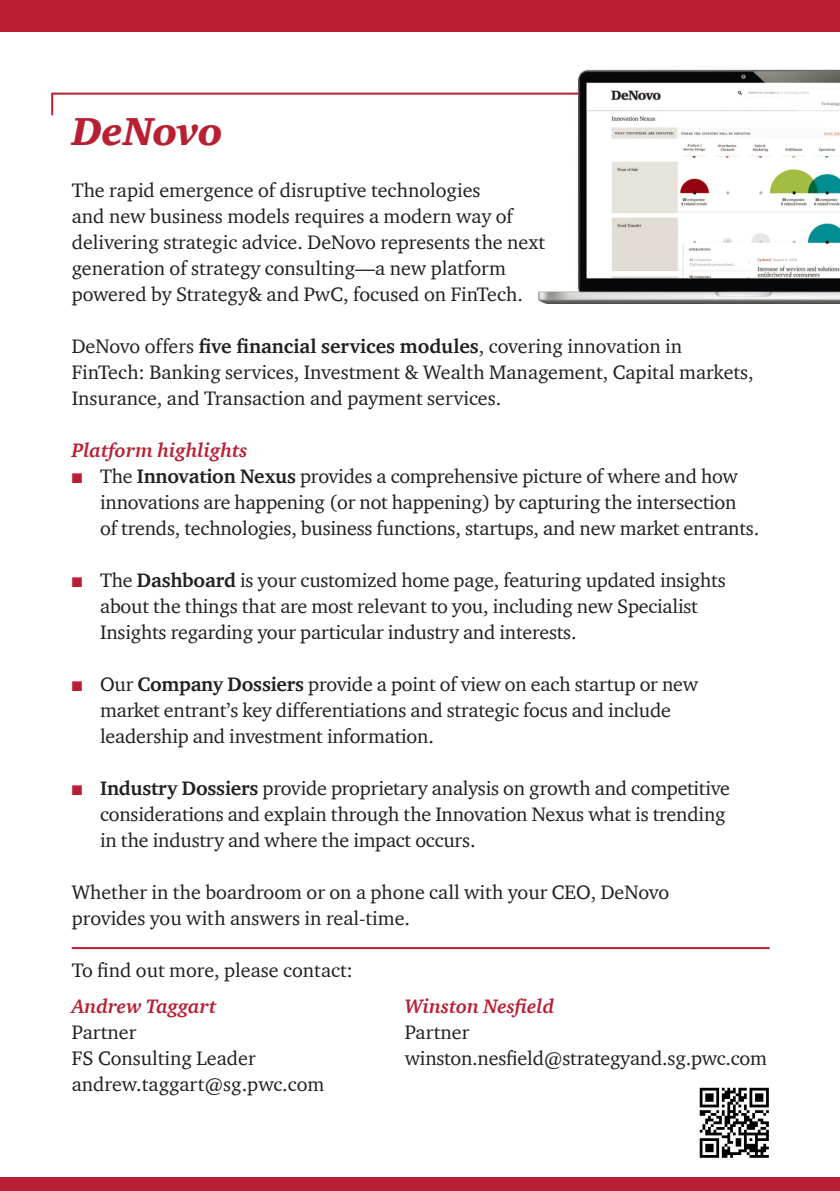
<style>
.page{position:relative;width:840px;height:1191px;background:#fff}
.page>*{position:absolute;margin:0;border:0;box-sizing:border-box;transform-origin:0 0}
.Heading{font:italic 900 40px "ITC Charter Com";letter-spacing:-.015em;color:#b91f33}
.t1{font:20px/26px "ITC Charter Com";letter-spacing:-.01em;color:#231f20}
.t2{font:italic 700 20px "ITC Charter Com";color:#b91f33}
.s1{font-weight:700}
.s2{color:#b91f33}
</style>
<div class="page">
<img style="left:538px;top:69px;width:301px;height:234px">
<svg style="left:51px;top:92px;width:529px;height:25px"></svg>
<div style="left:0;top:0;width:839px;height:32px;background:#b91f33"></div>
<div style="left:0;top:1177px;width:839px;height:14px;background:#b91f33"></div>
<hr style="left:72px;top:947px;width:697px;height:2px;background:#b91f33">
<img style="left:699px;top:1087px;width:70px;height:71px">
<p class="Heading" style="left:72px;top:107px;width:153px">DeNovo</p>
<p class="t1" style="left:72px;top:177px;width:475px">The rapid emergence of disruptive technologies<br>and new business models requires a modern way of delivering strategic advice. DeNovo represents the next generation of strategy consulting—a new platform powered by Strategy&amp; and PwC, focused on FinTech.</p>
<p class="t1" style="left:72px;top:333px;width:683px">DeNovo offers <span class="s1">five financial services modules</span>, covering innovation in<br>FinTech: Banking services, Investment &amp; Wealth Management, Capital markets,<br>Insurance, and Transaction and payment services.</p>
<p class="t2" style="left:72px;top:438px;width:177px">Platform highlights</p>
<p class="t1" style="left:100px;top:463px;width:660px;text-indent:-28px"><span class="s2">■</span> The <span class="s1">Innovation Nexus</span> provides a comprehensive picture of where and how innovations are happening (or not happening) by capturing the intersection<br>of trends, technologies, business functions, startups, and new market entrants.</p>
<p class="t1" style="left:100px;top:567px;width:626px;text-indent:-28px"><span class="s2">■</span> The <span class="s1">Dashboard</span> is your customized home page, featuring updated insights about the things that are most relevant to you, including new Specialist<br>Insights regarding your particular industry and interests.</p>
<p class="t1" style="left:100px;top:671px;width:599px;text-indent:-28px"><span class="s2">■</span> Our <span class="s1">Company Dossiers</span> provide a point of view on each startup or new market entrant’s key differentiations and strategic focus and include leadership and investment information.</p>
<p class="t1" style="left:100px;top:775px;width:631px;text-indent:-28px"><span class="s2">■</span> <span class="s1">Industry Dossiers</span> provide proprietary analysis on growth and competitive considerations and explain through the Innovation Nexus what is trending in the industry and where the impact occurs.</p>
<p class="t1" style="left:72px;top:879px;width:598px">Whether in the boardroom or on a phone call with your CEO, DeNovo provides you with answers in real-time.</p>
<p class="t1" style="left:72px;top:957px;width:282px">To find out more, please contact:</p>
<p class="t2" style="left:72px;top:994px;width:146px">Andrew Taggart</p>
<p class="t1" style="left:72px;top:1019px;width:66px">Partner</p>
<p class="t1" style="left:72px;top:1045px;width:185px">FS Consulting Leader</p>
<p class="t1" style="left:72px;top:1071px;width:254px">andrew.taggart@sg.pwc.com</p>
<p class="t2" style="left:404px;top:994px;width:151px">Winston Nesfield</p>
<p class="t1" style="left:404px;top:1019px;width:66px">Partner</p>
<p class="t1" style="left:404px;top:1045px;width:363px">winston.nesfield@strategyand.sg.pwc.com</p>
</div>
